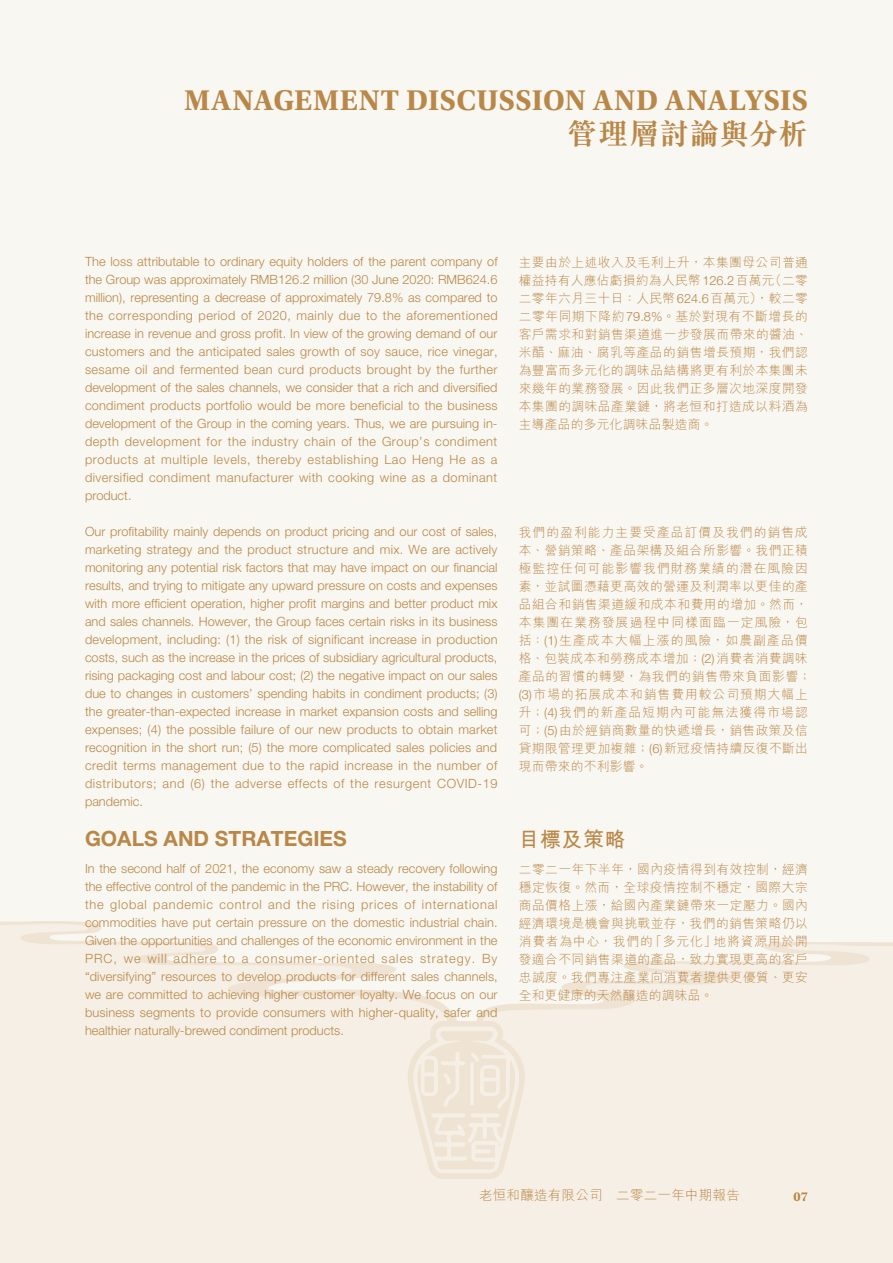
<style>
.page{position:relative;width:893px;height:1263px;background:#f9f7f2}
.page>*{position:absolute;margin:0;border:0;box-sizing:border-box;transform-origin:0 0}
.t1{font:700 30px "Utopia Std";letter-spacing:.015em;color:#b98747}
.t2{font:700 30px "M Sung HK";letter-spacing:-.005em;color:#b98747}
._01_H1_E{font:700 21px "Helvetica Neue LT Std";color:#b98747}
._001_H1_C{font:700 21px "M Hei HK";letter-spacing:.02em;color:#b98747}
.t3{font:300 13.5px "M Hei HK";letter-spacing:.02em;color:#b98747}
.t4{font:700 13.5px "Utopia Std";color:#b98747}
._00_txt_E{font:300 12.75px/18px "Helvetica Neue LT Std";letter-spacing:.035em;color:#b98747;text-align:justify}
._000_txt_C{font:300 12.75px/18px "M Hei HK";letter-spacing:.04em;color:#b98747;text-align:justify}
.s1{font-family:"Helvetica Neue LT Std"}
</style>
<div class="page">
<div style="left:0;top:1023px;width:893px;height:240px;background:#f6efe5"></div>
<svg style="left:0;top:921px;width:405px;height:102px;fill:#f6efe5"></svg>
<svg style="left:405px;top:942px;width:488px;height:237px"></svg>
<h1 class="t1" style="left:184px;top:83px;width:625px">MANAGEMENT DISCUSSION AND ANALYSIS</h1>
<h1 class="t2" style="left:567px;top:118px;width:242px">管理層討論與分析</h1>
<p class="_00_txt_E" style="left:85px;top:252px;width:414px">The loss attributable to ordinary equity holders of the parent company of the Group was approximately RMB126.2 million (30 June 2020: RMB624.6 million), representing a decrease of approximately 79.8% as compared to the corresponding period of 2020, mainly due to the aforementioned increase in revenue and gross profit. In view of the growing demand of our customers and the anticipated sales growth of soy sauce, rice vinegar, sesame oil and fermented bean curd products brought by the further development of the sales channels, we consider that a rich and diversified condiment products portfolio would be more beneficial to the business development of the Group in the coming years. Thus, we are pursuing in&shy;depth development for the industry chain of the Group’s condiment products at multiple levels, thereby establishing Lao Heng He as a diversified condiment manufacturer with cooking wine as a dominant product.</p>
<p class="_00_txt_E" style="left:85px;top:522px;width:414px">Our profitability mainly depends on product pricing and our cost of sales, marketing strategy and the product structure and mix. We are actively monitoring any potential risk factors that may have impact on our financial results, and trying to mitigate any upward pressure on costs and expenses with more efficient operation, higher profit margins and better product mix and sales channels. However, the Group faces certain risks in its business development, including: (1) the risk of significant increase in production costs, such as the increase in the prices of subsidiary agricultural products, rising packaging cost and labour cost; (2) the negative impact on our sales due to changes in customers’ spending habits in condiment products; (3) the greater-than-expected increase in market expansion costs and selling expenses; (4) the possible failure of our new products to obtain market recognition in the short run; (5) the more complicated sales policies and credit terms management due to the rapid increase in the number of distributors; and (6) the adverse effects of the resurgent COVID-19 pandemic.</p>
<p class="_01_H1_E" style="left:85px;top:826px;width:263px">GOALS AND STRATEGIES</p>
<p class="_00_txt_E" style="left:85px;top:859px;width:414px">In the second half of 2021, the economy saw a steady recovery following the effective control of the pandemic in the PRC. However, the instability of the global pandemic control and the rising prices of international commodities have put certain pressure on the domestic industrial chain.<br>Given the opportunities and challenges of the economic environment in the PRC, we will adhere to a consumer-oriented sales strategy. By “diversifying” resources to develop products for different sales channels, we are committed to achieving higher customer loyalty. We focus on our business segments to provide consumers with higher-quality, safer and healthier naturally-brewed condiment products.</p>
<p class="_000_txt_C" style="left:519px;top:253px;width:291px">主要由於上述收入及毛利上升，本集團母公司普通權益持有人應佔虧損約為人民幣<span class="s1">126.2</span>百萬元（二零二零年六月三十日：人民幣<span class="s1">624.6</span>百萬元），較二零二零年同期下降約<span class="s1">79.8%</span>。基於對現有不斷增長的客戶需求和對銷售渠道進一步發展而帶來的醬油、米醋、麻油、腐乳等產品的銷售增長預期，我們認為豐富而多元化的調味品結構將更有利於本集團未來幾年的業務發展。因此我們正多層次地深度開發本集團的調味品產業鏈，將老恒和打造成以料酒為主導產品的多元化調味品製造商。</p>
<p class="_000_txt_C" style="left:519px;top:523px;width:294px;text-align:left">我們的盈利能力主要受產品訂價及我們的銷售成本、營銷策略、產品架構及組合所影響。我們正積極監控任何可能影響我們財務業績的潛在風險因素，並試圖憑藉更高效的營運及利潤率以更佳的產品組合和銷售渠道緩和成本和費用的增加。然而，本集團在業務發展過程中同樣面臨一定風險，包括：<span class="s1">(1)</span>生產成本大幅上漲的風險，如農副產品價格、包裝成本和勞務成本增加；<span class="s1">(2)</span>消費者消費調味產品的習慣的轉變，為我們的銷售帶來負面影響；<span class="s1">(3)</span>市場的拓展成本和銷售費用較公司預期大幅上升；<span class="s1">(4)</span>我們的新產品短期內可能無法獲得市場認可；<span class="s1">(5)</span>由於經銷商數量的快遞增長，銷售政策及信貸期限管理更加複雜；<span class="s1">(6)</span>新冠疫情持續反復不斷出現而帶來的不利影響。</p>
<p class="_001_H1_C" style="left:519px;top:824px;width:108px">目標及策略</p>
<p class="_000_txt_C" style="left:519px;top:860px;width:291px">二零二一年下半年，國內疫情得到有效控制，經濟穩定恢復。然而，全球疫情控制不穩定，國際大宗商品價格上漲，給國內產業鏈帶來一定壓力。國內經濟環境是機會與挑戰並存，我們的銷售策略仍以消費者為中心，我們的「多元化」地將資源用於開發適合不同銷售渠道的產品，致力實現更高的客戶忠誠度。我們專注產業向消費者提供更優質、更安全和更健康的天然釀造的調味品。</p>
<p class="t3" style="left:479px;top:1188px;width:262px">老恒和釀造有限公司 二零二一年中期報告</p>
<p class="t4" style="left:794px;top:1188px;width:16px">07</p>
</div>
